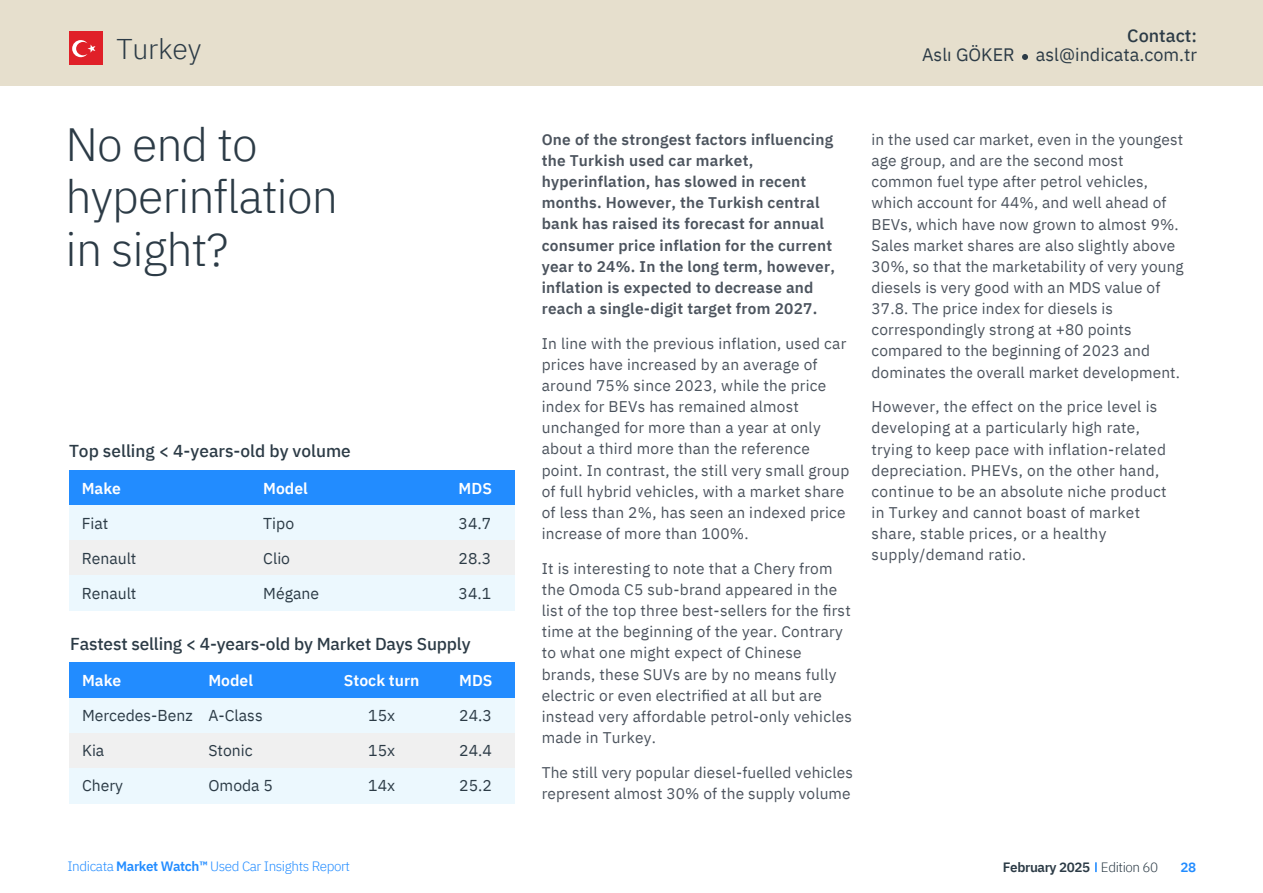
<style>
.page{position:relative;width:1263px;height:893px;background:#fff}
.page>*{position:absolute;margin:0;border:0;box-sizing:border-box;transform-origin:0 0}
.t1{font:300 46.5px/52.5px "IBM Plex Sans";letter-spacing:-.02em;color:#2c3b46}
.t2{font:300 28.5px "IBM Plex Sans";letter-spacing:-.01em;color:#2c3b46}
.t3{font:18px "IBM Plex Sans";color:#2c3b46}
.t4{font:500 18px "IBM Plex Sans";color:#2c3b46}
.t5{font:500 17.25px "IBM Plex Sans";letter-spacing:-.01em;color:#2c3b46}
.t6{font:15.75px "IBM Plex Sans";color:#2c3b46}
.t7{font:600 15.75px "IBM Plex Sans";color:#fff}
.t8{font:15.45px/21.1px "IBM Plex Sans";letter-spacing:.015em;color:#4c545e}
.t9{font:600 15.45px/21.1px "IBM Plex Sans";letter-spacing:.015em;color:#4c545e}
.t10{font:300 13.5px "IBM Plex Sans";letter-spacing:-.03em;color:#228cff}
.t11{font:600 13.5px "IBM Plex Sans";letter-spacing:-.03em;color:#2c3b46}
.t12{font:600 13.5px "IBM Plex Sans";color:#228cff}
.s1{font-weight:600}
.s2{font-weight:300}
</style>
<div class="page">
<div style="left:69px;top:470px;width:446px;height:35px;background:#228cff"></div>
<div style="left:69px;top:505px;width:446px;height:35px;background:#ecf8fe"></div>
<div style="left:69px;top:540px;width:446px;height:36px;background:#f0f0f0"></div>
<div style="left:69px;top:576px;width:446px;height:35px;background:#ecf8fe"></div>
<div style="left:69px;top:663px;width:446px;height:35px;background:#228cff"></div>
<div style="left:69px;top:698px;width:446px;height:35px;background:#ecf8fe"></div>
<div style="left:69px;top:733px;width:446px;height:35px;background:#f0f0f0"></div>
<div style="left:69px;top:768px;width:446px;height:35px;background:#ecf8fe"></div>
<div style="left:0;top:0;width:1263px;height:85px;background:#e6dfcd"></div>
<svg style="left:1022px;top:54px;width:6px;height:6px"></svg>
<div style="left:69px;top:32px;width:33px;height:33px;background:#e02028"></div>
<svg style="left:72px;top:40px;width:23px;height:17px"></svg>
<h2 class="t2" style="left:117px;top:38px;width:86px">Turkey</h2>
<h1 class="t1" style="left:66px;top:122px;width:274px">No end to hyperinflation in sight?</h1>
<p class="t5" style="left:69px;top:444px;width:283px">Top selling &lt; 4-years-old by volume</p>
<p class="t7" style="left:82px;top:481px;width:41px">Make</p>
<p class="t6" style="left:82px;top:514px;width:28px">Fiat</p>
<p class="t6" style="left:82px;top:549px;width:56px">Renault</p>
<p class="t6" style="left:82px;top:584px;width:56px">Renault</p>
<p class="t7" style="left:263px;top:481px;width:46px">Model</p>
<p class="t6" style="left:263px;top:514px;width:32px">Tipo</p>
<p class="t6" style="left:263px;top:549px;width:28px">Clio</p>
<p class="t6" style="left:263px;top:584px;width:57px">MÈgane</p>
<p class="t7" style="left:459px;top:481px;width:35px">MDS</p>
<p class="t6" style="left:459px;top:514px;width:34px">34.7</p>
<p class="t6" style="left:459px;top:549px;width:34px">28.3</p>
<p class="t6" style="left:459px;top:584px;width:34px">34.1</p>
<p class="t5" style="left:70px;top:636px;width:402px">Fastest selling &lt; 4-years-old by Market Days Supply</p>
<p class="t7" style="left:82px;top:673px;width:41px">Make</p>
<p class="t6" style="left:82px;top:706px;width:112px">Mercedes-Benz</p>
<p class="t6" style="left:82px;top:741px;width:24px">Kia</p>
<p class="t6" style="left:82px;top:776px;width:43px">Chery</p>
<p class="t7" style="left:208px;top:673px;width:46px">Model</p>
<p class="t6" style="left:208px;top:706px;width:56px">A-Class</p>
<p class="t6" style="left:208px;top:741px;width:46px">Stonic</p>
<p class="t6" style="left:208px;top:776px;width:66px">Omoda 5</p>
<p class="t7" style="left:344px;top:673px;width:77px">Stock turn</p>
<p class="t6" style="left:368px;top:706px;width:28px">15x</p>
<p class="t6" style="left:368px;top:741px;width:28px">15x</p>
<p class="t6" style="left:368px;top:776px;width:28px">14x</p>
<p class="t7" style="left:459px;top:673px;width:35px">MDS</p>
<p class="t6" style="left:459px;top:706px;width:34px">24.3</p>
<p class="t6" style="left:459px;top:741px;width:34px">24.4</p>
<p class="t6" style="left:459px;top:776px;width:34px">25.2</p>
<p class="t10" style="left:67px;top:861px;width:284px">Indicata <span class="s1">Market Watchô</span> Used Car Insights Report</p>
<p class="t4" style="left:1127px;top:28px;width:71px">Contact:</p>
<p class="t3" style="left:922px;top:41px;width:277px">Aslı GÖKER asl@indicata.com.tr</p>
<p class="t9" style="left:542px;top:130px;width:295px">One of the strongest factors influencing the Turkish used car market, hyperinflation, has slowed in recent months. However, the Turkish central bank has raised its forecast for annual consumer price inflation for the current year to 24%. In the long term, however, inflation is expected to decrease and reach a single-digit target from 2027.</p>
<p class="t8" style="left:542px;top:332px;width:309px">In line with the previous inflation, used car prices have increased by an average of around 75% since 2023, while the price index for BEVs has remained almost unchanged for more than a year at only about a third more than the reference point. In contrast, the still very small group of full hybrid vehicles, with a market share of less than 2%, has seen an indexed price increase of more than 100%.</p>
<p class="t8" style="left:542px;top:557px;width:312px">It is interesting to note that a Chery from the Omoda C5 sub-brand appeared in the list of the top three best-sellers for the first time at the beginning of the year. Contrary to what one might expect of Chinese brands, these SUVs are by no means fully electric or even electrified at all but are instead very affordable petrol-only vehicles made in Turkey.</p>
<p class="t8" style="left:542px;top:761px;width:313px">The still very popular diesel-fuelled vehicles represent almost 30% of the supply volume</p>
<p class="t8" style="left:871px;top:129px;width:314px">in the used car market, even in the youngest age group, and are the second most common fuel type after petrol vehicles, which account for 44%, and well ahead of BEVs, which have now grown to almost 9%.<br>Sales market shares are also slightly above 30%, so that the marketability of very young diesels is very good with an MDS value of 37.8. The price index for diesels is correspondingly strong at +80 points compared to the beginning of 2023 and dominates the overall market development.</p>
<p class="t8" style="left:871px;top:396px;width:297px">However, the effect on the price level is developing at a particularly high rate, trying to keep pace with inflation-related depreciation. PHEVs, on the other hand, continue to be an absolute niche product in Turkey and cannot boast of market share, stable prices, or a healthy supply/demand ratio.</p>
<p class="t11" style="left:1003px;top:861px;width:157px">February 2025 <span class="s2">Edition 60</span></p>
<p class="t12" style="left:1180px;top:861px;width:17px">28</p>
</div>
